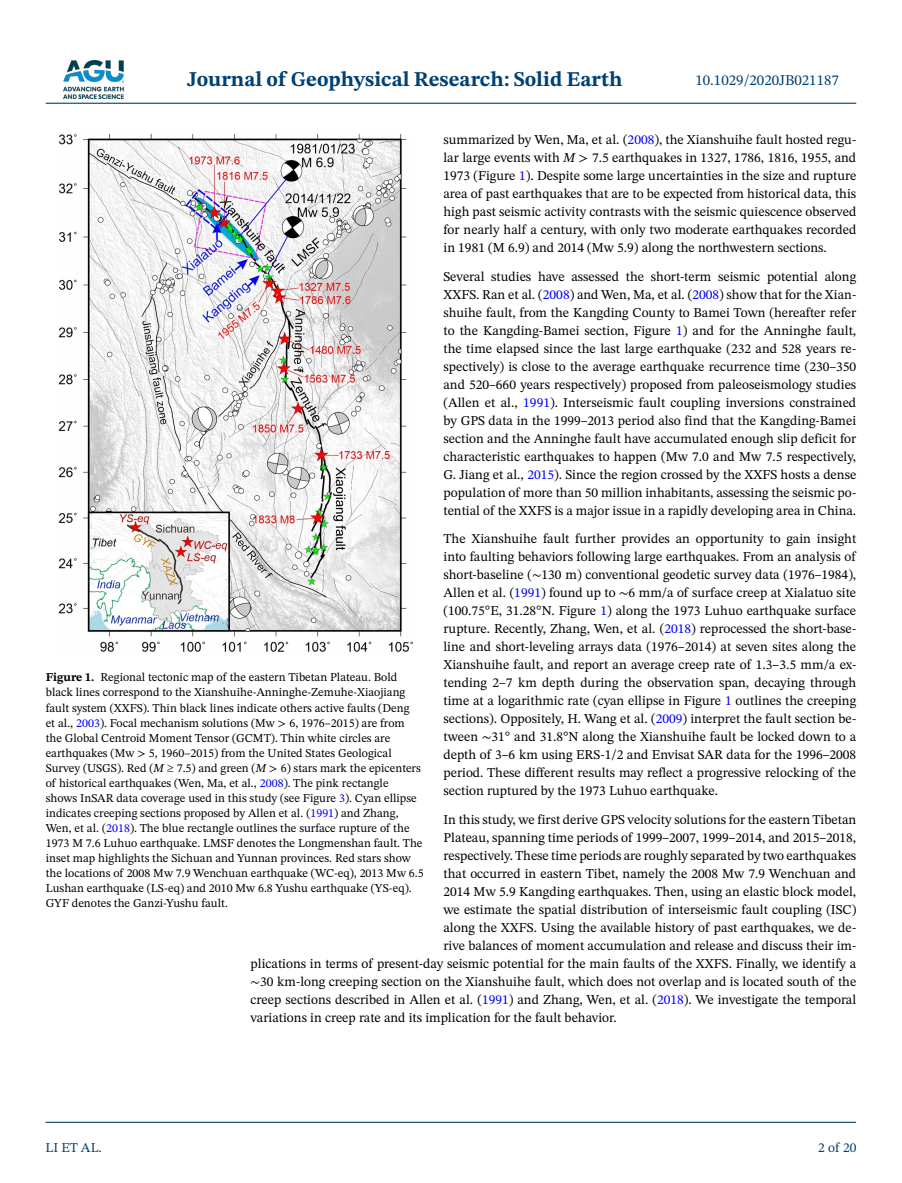
<style>
.page{position:relative;width:902px;height:1183px;background:#fff}
.page>*{position:absolute;margin:0;border:0;box-sizing:border-box;transform-origin:0 0}
.t1{font:700 21px "STIX Two Text";color:#004174}
.t2{font:15px "STIX Two Text";color:#004174}
.t3{font:13.5px/18px "STIX Two Text";color:#000;text-align:justify}
.t4{font:13.5px "STIX Two Text";color:#004174}
.t5{font:12px/15px "STIX Two Text";color:#000}
.s1{color:#00f}
.s2{font-style:italic}
.s3{font-family:"STIX Two Math"}
.s4{font-weight:700}
</style>
<div class="page">
<img style="left:63px;top:60px;width:60px;height:39px">
<hr style="left:46px;top:103px;width:810px;height:1px;background:#004174">
<hr style="left:45px;top:1121px;width:810px;height:1px;background:#004174">
<img style="left:58px;top:134px;width:355px;height:518px">
<h1 class="t1" style="left:187px;top:64px;width:437px">Journal of Geophysical Research: Solid Earth</h1>
<p class="t2" style="left:695px;top:69px;width:145px">10.1029/2020JB021187</p>
<p class="t3" style="left:443px;top:130px;width:414px">summarized by Wen, Ma, et al. (<span class="s1">2008</span>), the Xianshuihe fault hosted regu&shy;lar large events with <span class="s2">M</span> &gt; 7.5 earthquakes in 1327, 1786, 1816, 1955, and 1973 (Figure <span class="s1">1</span>). Despite some large uncertainties in the size and rupture area of past earthquakes that are to be expected from historical data, this high past seismic activity contrasts with the seismic quiescence observed for nearly half a century, with only two moderate earthquakes recorded in 1981 (M 6.9) and 2014 (Mw 5.9) along the northwestern sections.</p>
<p class="t3" style="left:443px;top:267px;width:414px">Several studies have assessed the short-term seismic potential along XXFS. Ran et al. (<span class="s1">2008</span>) and Wen, Ma, et al. (<span class="s1">2008</span>) show that for the Xian&shy;shuihe fault, from the Kangding County to Bamei Town (hereafter refer to the Kangding-Bamei section, Figure <span class="s1">1</span>) and for the Anninghe fault, the time elapsed since the last large earthquake (232 and 528 years re&shy;spectively) is close to the average earthquake recurrence time (230–350 and 520–660 years respectively) proposed from paleoseismology studies (Allen et al., <span class="s1">1991</span>). Interseismic fault coupling inversions constrained by GPS data in the 1999–2013 period also find that the Kangding-Bamei section and the Anninghe fault have accumulated enough slip deficit for characteristic earthquakes to happen (Mw 7.0 and Mw 7.5 respectively, G. Jiang et al., <span class="s1">2015</span>). Since the region crossed by the XXFS hosts a dense population of more than 50 million inhabitants, assessing the seismic po&shy;tential of the XXFS is a major issue in a rapidly developing area in China.</p>
<p class="t3" style="left:443px;top:529px;width:414px">The Xianshuihe fault further provides an opportunity to gain insight into faulting behaviors following large earthquakes. From an analysis of short-baseline (<span class="s3">∼</span>130 m) conventional geodetic survey data (1976–1984), Allen et al. (<span class="s1">1991</span>) found up to <span class="s3">∼</span>6 mm/a of surface creep at Xialatuo site (100.75°E, 31.28°N. Figure <span class="s1">1</span>) along the 1973 Luhuo earthquake surface rupture. Recently, Zhang, Wen, et al. (<span class="s1">2018</span>) reprocessed the short-base&shy;line and short-leveling arrays data (1976–2014) at seven sites along the Xianshuihe fault, and report an average creep rate of 1.3–3.5 mm/a ex&shy;tending 2–7 km depth during the observation span, decaying through time at a logarithmic rate (cyan ellipse in Figure <span class="s1">1</span> outlines the creeping sections). Oppositely, H. Wang et al. (<span class="s1">2009</span>) interpret the fault section be&shy;tween <span class="s3">∼</span>31° and 31.8°N along the Xianshuihe fault be locked down to a depth of 3–6 km using ERS-1/2 and Envisat SAR data for the 1996–2008 period. These different results may reflect a progressive relocking of the section ruptured by the 1973 Luhuo earthquake.</p>
<p class="t3" style="left:443px;top:810px;width:414px">In this study, we first derive GPS velocity solutions for the eastern Tibetan</p>
<p class="t3" style="left:443px;top:828px;width:414px">Plateau, spanning time periods of 1999–2007, 1999–2014, and 2015–2018,</p>
<p class="t3" style="left:443px;top:846px;width:414px">respectively. These time periods are roughly separated by two earthquakes</p>
<p class="t3" style="left:443px;top:864px;width:414px">that occurred in eastern Tibet, namely the 2008 Mw 7.9 Wenchuan and</p>
<p class="t3" style="left:443px;top:882px;width:414px">2014 Mw 5.9 Kangding earthquakes. Then, using an elastic block model,</p>
<p class="t3" style="left:443px;top:900px;width:414px">we estimate the spatial distribution of interseismic fault coupling (ISC)</p>
<p class="t3" style="left:443px;top:918px;width:414px">along the XXFS. Using the available history of past earthquakes, we de-</p>
<p class="t3" style="left:443px;top:936px;width:414px">rive balances of moment accumulation and release and discuss their im-</p>
<p class="t3" style="left:250px;top:954px;width:607px">plications in terms of present-day seismic potential for the main faults of the XXFS. Finally, we identify a</p>
<p class="t3" style="left:250px;top:972px;width:607px"><span class="s3">∼</span>30 km-long creeping section on the Xianshuihe fault, which does not overlap and is located south of the</p>
<p class="t3" style="left:250px;top:990px;width:607px">creep sections described in Allen et al. (<span class="s1">1991</span>) and Zhang, Wen, et al. (<span class="s1">2018</span>). We investigate the temporal</p>
<p class="t3" style="left:250px;top:1008px;width:367px">variations in creep rate and its implication for the fault behavior.</p>
<p class="t5" style="left:46px;top:669px;width:379px"><span class="s4">Figure 1.</span> Regional tectonic map of the eastern Tibetan Plateau. Bold black lines correspond to the Xianshuihe-Anninghe-Zemuhe-Xiaojiang fault system (XXFS). Thin black lines indicate others active faults (Deng<br>et al., <span class="s1">2003</span>). Focal mechanism solutions (Mw &gt; 6, 1976–2015) are from the Global Centroid Moment Tensor (GCMT). Thin white circles are earthquakes (Mw &gt; 5, 1960–2015) from the United States Geological Survey (USGS). Red (<span class="s2">M</span> ≥ 7.5) and green (<span class="s2">M</span> &gt; 6) stars mark the epicenters of historical earthquakes (Wen, Ma, et al., <span class="s1">2008</span>). The pink rectangle<br>shows InSAR data coverage used in this study (see Figure <span class="s1">3</span>). Cyan ellipse indicates creeping sections proposed by Allen et al. (<span class="s1">1991</span>) and Zhang, Wen, et al. (<span class="s1">2018</span>). The blue rectangle outlines the surface rupture of the 1973 M 7.6 Luhuo earthquake. LMSF denotes the Longmenshan fault. The inset map highlights the Sichuan and Yunnan provinces. Red stars show the locations of 2008 Mw 7.9 Wenchuan earthquake (WC-eq), 2013 Mw 6.5<br>Lushan earthquake (LS-eq) and 2010 Mw 6.8 Yushu earthquake (YS-eq).<br>GYF denotes the Ganzi-Yushu fault.</p>
<p class="t4" style="left:45px;top:1137px;width:58px">LI ET AL.</p>
<p class="t4" style="left:818px;top:1137px;width:40px">2 of 20</p>
</div>
